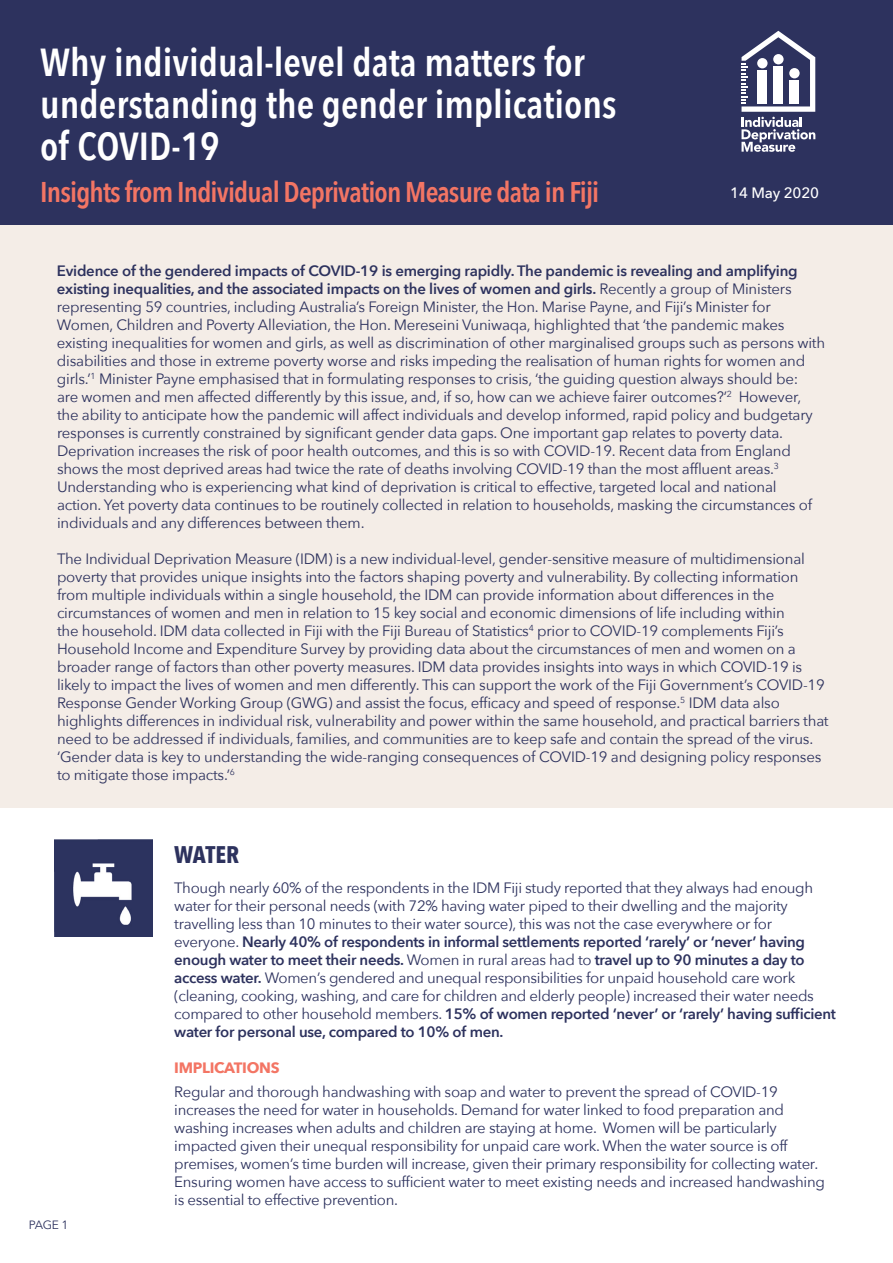
<style>
.page{position:relative;width:893px;height:1263px;background:#fff}
.page>*{position:absolute;margin:0;border:0;box-sizing:border-box;transform-origin:0 0}
.t1{font:600 39px/42px "Avenir Next Condensed";color:#fff}
.t2{font:600 28.5px "Avenir Next Condensed";letter-spacing:-.03em;color:#f37564}
.t3{font:700 24px "Avenir Next Condensed";letter-spacing:-.01em;color:#2d325e}
.t4{font:15px/18px "Avenir Next";letter-spacing:-.015em;color:#2d325e}
.t5{font:700 15px "Avenir Next";letter-spacing:-.02em;color:#f37564}
.t6{font:500 15px "Avenir Next";letter-spacing:-.01em;color:#fff}
.t7{font:12px "Avenir Next";color:#2d325e}
.s1{font-weight:600}
</style>
<div class="page">
<div style="left:0;top:220px;width:893px;height:588px;background:#f4ede7"></div>
<div style="left:0;top:0;width:893px;height:225px;background:#2d325e"></div>
<svg style="left:741px;top:31px;width:74px;height:121px"></svg>
<img style="left:54px;top:839px;width:99px;height:97px">
<h1 class="t1" style="left:40px;top:40px;width:578px">Why individual-level data matters for understanding the gender implications of COVID-19</h1>
<h2 class="t2" style="left:40px;top:167px;width:561px">Insights from Individual Deprivation Measure data in Fiji</h2>
<p class="t6" style="left:730px;top:180px;width:90px">14 May 2020</p>
<p class="t4" style="left:57px;top:261px;width:770px"><span class="s1">Evidence of the gendered impacts of COVID-19 is emerging rapidly. The pandemic is revealing and amplifying existing inequalities, and the associated impacts on the lives of women and girls.</span> Recently a group of Ministers representing 59 countries, including Australia’s Foreign Minister, the Hon. Marise Payne, and Fiji’s Minister for Women, Children and Poverty Alleviation, the Hon. Mereseini Vuniwaqa, highlighted that ‘the pandemic makes existing inequalities for women and girls, as well as discrimination of other marginalised groups such as persons with disabilities and those in extreme poverty worse and risks impeding the realisation of human rights for women and girls.’<sup>1</sup> Minister Payne emphasised that in formulating responses to crisis, ‘the guiding question always should be:<br>are women and men affected differently by this issue, and, if so, how can we achieve fairer outcomes?’<sup>2</sup> However, the ability to anticipate how the pandemic will affect individuals and develop informed, rapid policy and budgetary responses is currently constrained by significant gender data gaps. One important gap relates to poverty data.<br>Deprivation increases the risk of poor health outcomes, and this is so with COVID-19. Recent data from England shows the most deprived areas had twice the rate of deaths involving COVID-19 than the most affluent areas.<sup>3<br></sup>Understanding who is experiencing what kind of deprivation is critical to effective, targeted local and national<br>action. Yet poverty data continues to be routinely collected in relation to households, masking the circumstances of individuals and any differences between them.</p>
<p class="t4" style="left:57px;top:549px;width:773px">The Individual Deprivation Measure (IDM) is a new individual-level, gender-sensitive measure of multidimensional poverty that provides unique insights into the factors shaping poverty and vulnerability. By collecting information from multiple individuals within a single household, the IDM can provide information about differences in the circumstances of women and men in relation to 15 key social and economic dimensions of life including within<br>the household. IDM data collected in Fiji with the Fiji Bureau of Statistics<sup>4</sup> prior to COVID-19 complements Fiji’s Household Income and Expenditure Survey by providing data about the circumstances of men and women on a broader range of factors than other poverty measures. IDM data provides insights into ways in which COVID-19 is likely to impact the lives of women and men differently. This can support the work of the Fiji Government’s COVID-19<br>Response Gender Working Group (GWG) and assist the focus, efficacy and speed of response.<sup>5</sup> IDM data also highlights differences in individual risk, vulnerability and power within the same household, and practical barriers that need to be addressed if individuals, families, and communities are to keep safe and contain the spread of the virus. ‘Gender data is key to understanding the wide-ranging consequences of COVID-19 and designing policy responses to mitigate those impacts.’<sup>6</sup></p>
<h3 class="t3" style="left:174px;top:840px;width:66px">WATER</h3>
<p class="t7" style="left:29px;top:1214px;width:41px">PAGE 1</p>
<p class="t4" style="left:174px;top:878px;width:663px">Though nearly 60% of the respondents in the IDM Fiji study reported that they always had enough water for their personal needs (with 72% having water piped to their dwelling and the majority travelling less than 10 minutes to their water source), this was not the case everywhere or for everyone. <span class="s1">Nearly 40% of respondents in informal settlements reported ‘rarely’ or ‘never’ having enough water to meet their needs.</span> Women in rural areas had to <span class="s1">travel up to 90 minutes a day to access water.</span> Women’s gendered and unequal responsibilities for unpaid household care work (cleaning, cooking, washing, and care for children and elderly people) increased their water needs compared to other household members. <span class="s1">15% of women reported ‘never’ or ‘rarely’ having sufficient water for personal use, compared to 10% of men.</span></p>
<p class="t5" style="left:174px;top:1054px;width:107px">IMPLICATIONS</p>
<p class="t4" style="left:174px;top:1082px;width:652px">Regular and thorough handwashing with soap and water to prevent the spread of COVID-19 increases the need for water in households. Demand for water linked to food preparation and washing increases when adults and children are staying at home. Women will be particularly impacted given their unequal responsibility for unpaid care work. When the water source is off premises, women’s time burden will increase, given their primary responsibility for collecting water.<br>Ensuring women have access to sufficient water to meet existing needs and increased handwashing is essential to effective prevention.</p>
</div>
